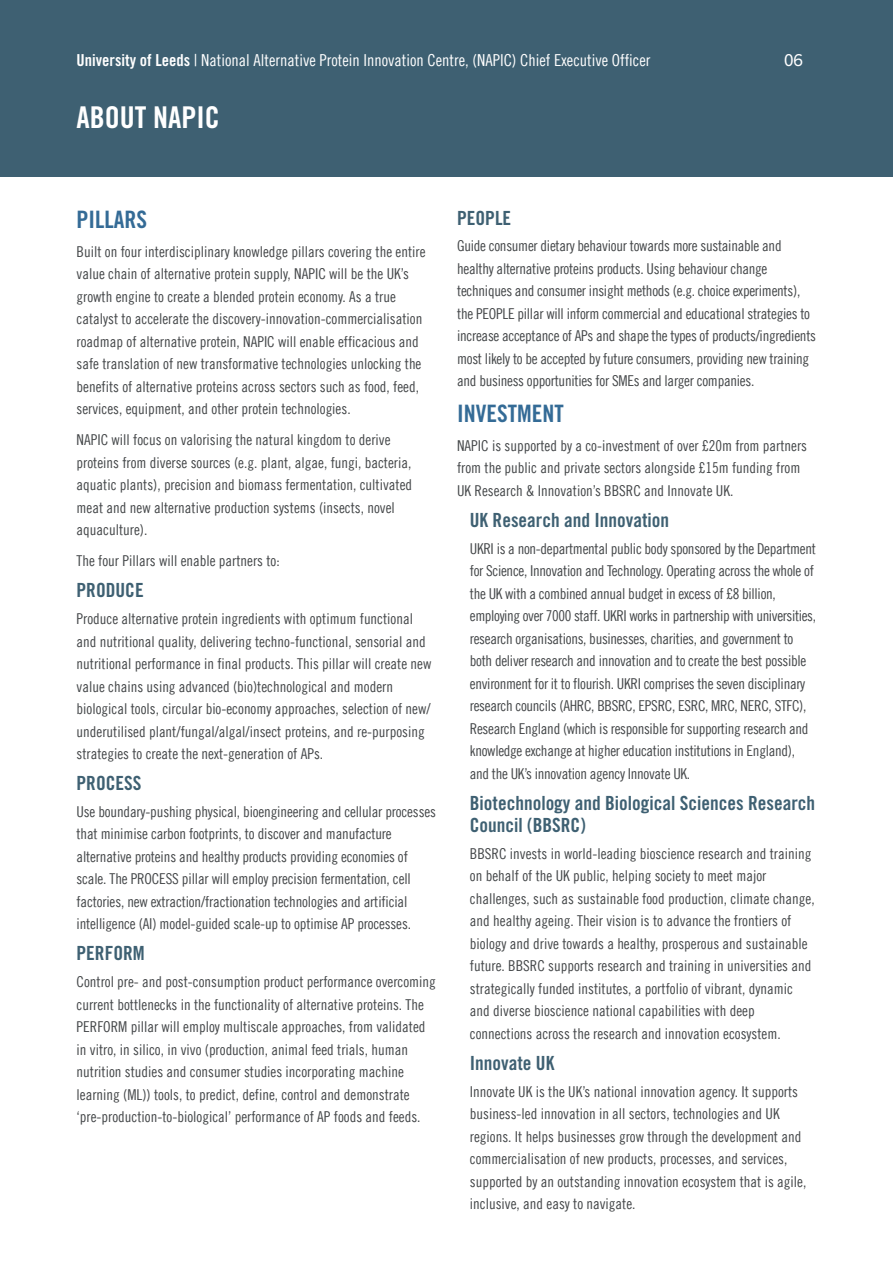
<style>
.page{position:relative;width:893px;height:1263px;background:#fff}
.page>*{position:absolute;margin:0;border:0;box-sizing:border-box;transform-origin:0 0}
.continuation{font:30px "Trade Gothic LT Std Bd Cn 20";color:#fff}
.subhead_16_blue{font:24px "Trade Gothic LT Std Bd Cn 20";color:#346b96}
.subhead_13_blue{font:19.5px/22.5px "Trade Gothic LT Std Bd Cn 20";color:#3e6072}
.t1{font:16.5px "Trade Gothic LT Cond Eighteen";color:#fff}
.t2{font:16.5px "Trade Gothic Next LT Pro";color:#fff}
.bodytext_10_grey{font:15px/22.5px "Trade Gothic LT Cond Eighteen";color:#444749}
.bodytext_10_grey-2{font:15px/22.5px "Trade Gothic LT Cond Eighteen";letter-spacing:-.02em;color:#444749}
.s1{font-family:"Trade Gothic LT Std Bd Cn 20"}
</style>
<div class="page">
<div style="left:0;top:0;width:893px;height:176px;background:#3e6072"></div>
<p class="t1" style="left:77px;top:51px;width:575px"><span class="s1">University of Leeds</span> | National Alternative Protein Innovation Centre, (NAPIC) Chief Executive Officer</p>
<p class="t2" style="left:784px;top:49px;width:20px">06</p>
<p class="continuation" style="left:77px;top:99px;width:145px">ABOUT NAPIC</p>
<p class="subhead_16_blue" style="left:77px;top:205px;width:72px">PILLARS</p>
<p class="bodytext_10_grey" style="left:77px;top:240px;width:351px">Built on four interdisciplinary knowledge pillars covering the entire value chain of alternative protein supply, NAPIC will be the UK’s growth engine to create a blended protein economy. As a true catalyst to accelerate the discovery-innovation-commercialisation roadmap of alternative protein, NAPIC will enable efficacious and safe translation of new transformative technologies unlocking the benefits of alternative proteins across sectors such as food, feed, services, equipment, and other protein technologies.</p>
<p class="bodytext_10_grey" style="left:77px;top:428px;width:337px">NAPIC will focus on valorising the natural kingdom to derive proteins from diverse sources (e.g. plant, algae, fungi, bacteria, aquatic plants), precision and biomass fermentation, cultivated meat and new alternative production systems (insects, novel aquaculture).</p>
<p class="bodytext_10_grey" style="left:77px;top:549px;width:205px">The four Pillars will enable partners to:</p>
<p class="subhead_13_blue" style="left:77px;top:579px;width:69px">PRODUCE</p>
<p class="bodytext_10_grey" style="left:77px;top:607px;width:356px">Produce alternative protein ingredients with optimum functional and nutritional quality, delivering techno-functional, sensorial and nutritional performance in final products. This pillar will create new value chains using advanced (bio)technological and modern biological tools, circular bio-economy approaches, selection of new/ underutilised plant/fungal/algal/insect proteins, and re-purposing strategies to create the next-generation of APs.</p>
<p class="subhead_13_blue" style="left:77px;top:772px;width:66px">PROCESS</p>
<p class="bodytext_10_grey" style="left:77px;top:800px;width:361px">Use boundary-pushing physical, bioengineering and cellular processes that minimise carbon footprints, to discover and manufacture alternative proteins and healthy products providing economies of scale. The PROCESS pillar will employ precision fermentation, cell factories, new extraction/fractionation technologies and artificial intelligence (AI) model-guided scale-up to optimise AP processes.</p>
<p class="subhead_13_blue" style="left:77px;top:942px;width:70px">PERFORM</p>
<p class="bodytext_10_grey" style="left:77px;top:970px;width:361px">Control pre- and post-consumption product performance overcoming current bottlenecks in the functionality of alternative proteins. The PERFORM pillar will employ multiscale approaches, from validated in vitro, in silico, in vivo (production, animal feed trials, human nutrition studies and consumer studies incorporating machine learning (ML)) tools, to predict, define, control and demonstrate ‘pre-production-to-biological’ performance of AP foods and feeds.</p>
<p class="subhead_13_blue" style="left:457px;top:206px;width:56px">PEOPLE</p>
<p class="bodytext_10_grey-2" style="left:457px;top:235px;width:360px">Guide consumer dietary behaviour towards more sustainable and healthy alternative proteins products. Using behaviour change techniques and consumer insight methods (e.g. choice experiments), the PEOPLE pillar will inform commercial and educational strategies to increase acceptance of APs and shape the types of products/ingredients most likely to be accepted by future consumers, providing new training and business opportunities for SMEs and larger companies.</p>
<p class="subhead_16_blue" style="left:457px;top:399px;width:108px">INVESTMENT</p>
<p class="bodytext_10_grey" style="left:457px;top:434px;width:351px">NAPIC is supported by a co-investment of over £20m from partners from the public and private sectors alongside £15m funding from<br>UK Research &amp; Innovation’s BBSRC and Innovate UK.</p>
<p class="subhead_13_blue" style="left:470px;top:508px;width:201px">UK Research and Innovation</p>
<p class="bodytext_10_grey-2" style="left:470px;top:537px;width:348px">UKRI is a non-departmental public body sponsored by the Department for Science, Innovation and Technology. Operating across the whole of the UK with a combined annual budget in excess of £8 billion, employing over 7000 staff. UKRI works in partnership with universities, research organisations, businesses, charities, and government to both deliver research and innovation and to create the best possible environment for it to flourish. UKRI comprises the seven disciplinary research councils (AHRC, BBSRC, EPSRC, ESRC, MRC, NERC, STFC), Research England (which is responsible for supporting research and knowledge exchange at higher education institutions in England), and the UK’s innovation agency Innovate UK.</p>
<p class="subhead_13_blue" style="left:470px;top:791px;width:347px">Biotechnology and Biological Sciences Research<br>Council (BBSRC)</p>
<p class="bodytext_10_grey" style="left:470px;top:842px;width:346px">BBSRC invests in world-leading bioscience research and training on behalf of the UK public, helping society to meet major challenges, such as sustainable food production, climate change, and healthy ageing. Their vision is to advance the frontiers of biology and drive towards a healthy, prosperous and sustainable future. BBSRC supports research and training in universities and strategically funded institutes, a portfolio of vibrant, dynamic and diverse bioscience national capabilities with deep connections across the research and innovation ecosystem.</p>
<p class="subhead_13_blue" style="left:470px;top:1051px;width:86px">Innovate UK</p>
<p class="bodytext_10_grey" style="left:470px;top:1080px;width:338px">Innovate UK is the UK’s national innovation agency. It supports business-led innovation in all sectors, technologies and UK regions. It helps businesses grow through the development and commercialisation of new products, processes, and services, supported by an outstanding innovation ecosystem that is agile, inclusive, and easy to navigate.</p>
</div>
